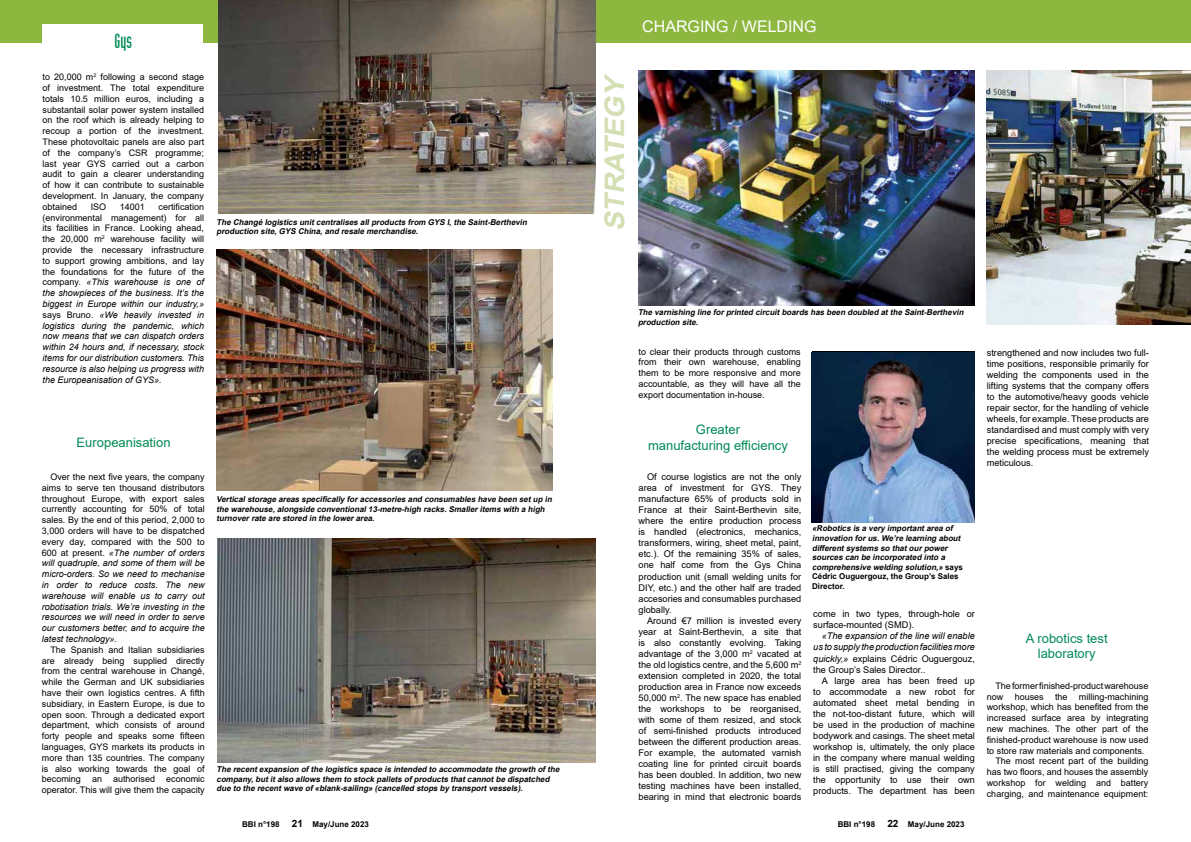
<style>
.page{position:relative;width:1191px;height:842px;background:#fff}
.page>*{position:absolute;margin:0;border:0;box-sizing:border-box;transform-origin:0 0}
.t1{font:italic 700 27px "Arial";color:#d4dfb4;scale:1.06 1}
.t2{font:20px "Industria Solid";color:#008a56}
.t3{font:16px "Arial";color:#fff}
.t4{font:13px "Arial";color:#008a56}
.t5{font:700 10px "Arial";color:#000}
.t6{font:9.2px/11px "Arial";color:#000;text-align:justify}
.t7{font:italic 9.2px/11px "Arial";color:#000;text-align:justify}
.t8{font:9px/10.8px "Arial";color:#000;text-align:justify}
.t9{font:italic 9px/10.8px "Arial";color:#000;text-align:justify}
.t10{font:italic 700 8px/9.6px "Arial";color:#000}
.t11{font:700 8px "Arial";color:#000}
.s1{font-style:normal}
</style>
<div class="page">
<div style="left:0;top:0;width:1191px;height:43px;background:#8db73f"></div>
<img style="left:218px;top:0;width:377px;height:213px">
<img style="left:217px;top:249px;width:335px;height:241px">
<img style="left:218px;top:539px;width:377px;height:224px">
<img style="left:639px;top:71px;width:335px;height:234px">
<img style="left:812px;top:352px;width:162px;height:171px">
<img style="left:986px;top:71px;width:205px;height:253px">
<div style="left:43px;top:25px;width:160px;height:32px;background:#fff"></div>
<p class="t2" style="left:115px;top:30px;width:19px">Gys</p>
<p class="t8" style="left:43px;top:72px;width:163px">to 20,000 m<sup>2</sup> following a second stage of investment. The total expenditure totals 10.5 million euros, including a substantail solar power system installed on the roof which is already helping to recoup a portion of the investment.<br>These photovoltaic panels are also part of the company’s CSR programme; last year GYS carried out a carbon audit to gain a clearer understanding of how it can contribute to sustainable development. In January, the company obtained</p>
<p class="t8" style="left:91px;top:201px;width:17px">ISO</p>
<p class="t8" style="left:120px;top:201px;width:27px">14001</p>
<p class="t9" style="left:43px;top:201px;width:163px;text-indent:116px"><span class="s1">certification (environmental management) for all its facilities in France. Looking ahead, the 20,000 m</span><sup>2</sup> <span class="s1">warehouse facility will provide the necessary infrastructure to support growing ambitions, and lay the foundations for the future of the company.</span> «This warehouse is one of the showpieces of the business. It’s the biggest in Europe within our industry,» <span class="s1">says Bruno.</span> «We heavily invested in logistics during the pandemic, which now means that we can dispatch orders within 24 hours and, if necessary, stock items for our distribution customers. This resource is also helping us progress with the Europeanisation of GYS».</p>
<p class="t4" style="left:77px;top:434px;width:95px">Europeanisation</p>
<p class="t9" style="left:42px;top:472px;width:164px;text-indent:9px"><span class="s1">Over the next five years, the company aims to serve ten thousand distributors throughout Europe, with export sales currently accounting for 50% of total sales. By the end of this period, 2,000 to 3,000 orders will have to be dispatched every day, compared with the 500 to 600 at present.</span> «The number of orders will quadruple, and some of them will be micro-orders. So we need to mechanise in order to reduce costs. The new warehouse will enable us to carry out robotisation trials. We’re investing in the resources we will need in order to serve our customers better, and to acquire the latest technology».</p>
<p class="t8" style="left:42px;top:644px;width:164px;text-indent:9px">The Spanish and Italian subsidiaries are already being supplied directly from the central warehouse in Changé, while the German and UK subsidiaries have their own logistics centres. A fifth subsidiary, in Eastern Europe, is due to open soon. Through a dedicated export department, which consists of around forty people and speaks some fifteen languages, GYS markets its products in more than 135 countries. The company is also working towards the goal of becoming an authorised economic operator. This will give them the capacity</p>
<p class="t10" style="left:217px;top:217px;width:314px">The Changé logistics unitcentralises allproducts from GYS I,the Saint-Berthevin production site,GYS China,and resale merchandise.</p>
<p class="t10" style="left:217px;top:494px;width:339px">Verticalstorage areas specifically foraccessories and consumables have been setup in the warehouse,alongside conventional13-metre-high racks.Smalleritems with a high turnoverrate are stored in the lowerarea.</p>
<p class="t10" style="left:217px;top:765px;width:346px">The recentexpansion ofthe logistics space is intended to accommodate the growth ofthe company,butitalso allows them to stock pallets ofproducts thatcannotbe dispatched due to the recentwave of«blank-sailing» (cancelled stops by transportvessels).</p>
<p class="t1" style="left:595px;top:231px;width:153px;rotate:-90deg">STRATEGY</p>
<p class="t3" style="left:642px;top:15px;width:176px">CHARGING / WELDING</p>
<p class="t10" style="left:638px;top:308px;width:329px">The varnishing line forprinted circuitboards has been doubled atthe Saint-Berthevin production site.</p>
<p class="t8" style="left:638px;top:346px;width:164px">to clear their products through customs from their own warehouse, enabling them to be more responsive and more accountable, as they will have all the export documentation in-house.</p>
<p class="t4" style="left:696px;top:421px;width:46px">Greater</p>
<p class="t4" style="left:648px;top:436px;width:141px">manufacturing efficiency</p>
<p class="t6" style="left:638px;top:471px;width:164px;text-indent:9px">Of course logistics are not the only area of investment for GYS. They manufacture 65% of products sold in France at their Saint-Berthevin site, where the entire production process is handled (electronics, mechanics, transformers, wiring, sheet metal, paint, etc.). Of the remaining 35% of sales, one half come from the Gys China production unit (small welding units for DIY, etc.) and the other half are traded accesories and consumables purchased globally.</p>
<p class="t6" style="left:638px;top:615px;width:164px;text-indent:9px">Around €7 million is invested every year at Saint-Berthevin, a site that is also constantly evolving. Taking advantage of the 3,000 m<sup>2</sup> vacated at the old logistics centre, and the 5,600 m<sup>2 </sup>extension completed in 2020, the total production area in France now exceeds 50,000 m<sup>2</sup>. The new space has enabled the workshops to be reorganised, with some of them resized, and stock of semi-finished products introduced between the different production areas.<br>For example, the automated varnish coating line for printed circuit boards has been doubled. In addition, two new testing machines have been installed, bearing in mind that electronic boards</p>
<p class="t6" style="left:813px;top:608px;width:163px">come in two types, through-hole or surface-mounted (SMD).</p>
<p class="t10" style="left:812px;top:524px;width:152px">«Robotics is a very importantarea of innovation forus.We’re learning about differentsystems so thatourpower sources can be incorporated into a comprehensive welding solution,» <span class="s1">s a y s Cédric Ouguergouz, the Group’s Sales Director.</span></p>
<p class="t7" style="left:813px;top:631px;width:163px;text-indent:9px">«The expansion of the line will enable us to supply the production facilities more quickly,» <span class="s1">explains Cédric Ouguergouz, the Group’s Sales Director..</span></p>
<p class="t6" style="left:813px;top:675px;width:163px;text-indent:9px">A large area has been freed up to accommodate a new robot for automated sheet metal bending in the not-too-distant future, which will be used in the production of machine bodywork and casings. The sheet metal workshop is, ultimately, the only place in the company where manual welding is still practised, giving the company the opportunity to use their own products. The department has been</p>
<p class="t11" style="left:242px;top:818px;width:39px">BBI n°198</p>
<p class="t5" style="left:292px;top:816px;width:13px">21</p>
<p class="t11" style="left:312px;top:818px;width:58px">May/June 2023</p>
<p class="t11" style="left:837px;top:818px;width:39px">BBI n°198</p>
<p class="t5" style="left:887px;top:816px;width:13px">22</p>
<p class="t11" style="left:908px;top:818px;width:58px">May/June 2023</p>
<p class="t6" style="left:986px;top:347px;width:164px">strengthened and now includes two full&shy;time positions, responsible primarily for welding the components used in the lifting systems that the company offers to the automotive/heavy goods vehicle repair sector, for the handling of vehicle wheels, for example. These products are standardised and must comply with very precise specifications, meaning that the welding process must be extremely meticulous.</p>
<p class="t4" style="left:1026px;top:629px;width:83px">A robotics test</p>
<p class="t4" style="left:1037px;top:645px;width:59px">laboratory</p>
<p class="t8" style="left:986px;top:680px;width:163px;text-indent:9px">The former finished-product warehouse now</p>
<p class="t8" style="left:986px;top:691px;width:163px;text-indent:92px">milling-machining workshop, which has benefited from the increased surface area by integrating new machines. The other part of the finished-product warehouse is now used to store raw materials and components.</p>
<p class="t8" style="left:986px;top:756px;width:163px;text-indent:9px">The most recent part of the building has two floors, and houses the assembly workshop for welding and battery charging, and maintenance equipment:</p>
<p class="t8" style="left:1014px;top:691px;width:31px">houses</p>
<p class="t8" style="left:1055px;top:691px;width:14px">the</p>
</div>
